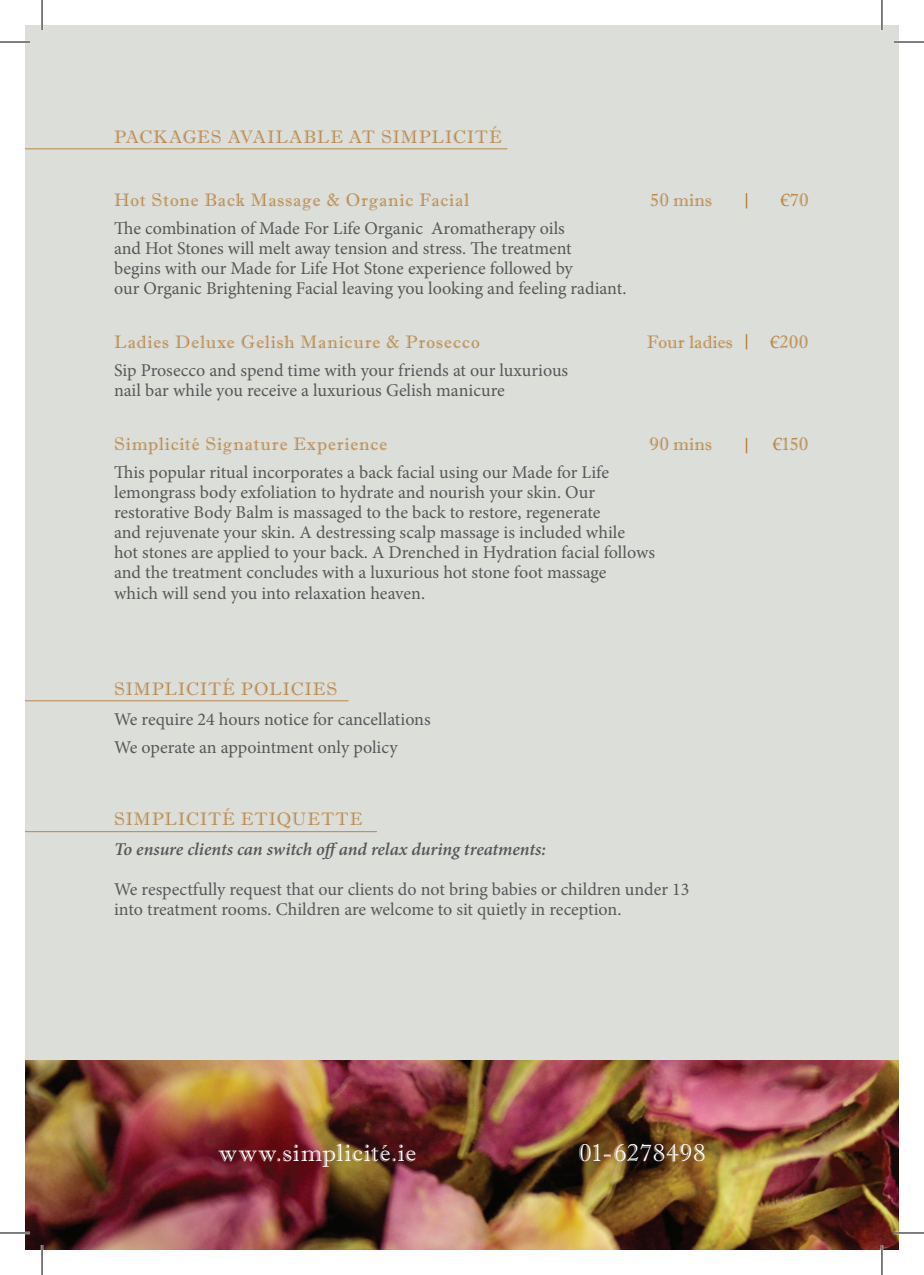
<style>
.page{position:relative;width:924px;height:1275px;background:#fff}
.page>*{position:absolute;margin:0;border:0;box-sizing:border-box;transform-origin:0 0}
.t1{font:24.4px "Imprint MT Shadow";letter-spacing:.03em;color:#fff}
.t2{font:18px/20.2px "Minion Pro";letter-spacing:-.005em;color:#57585a}
.t3{font:18px "Imprint MT Shadow";letter-spacing:.045em;color:#b98747}
.t4{font:italic 600 18px "Minion Pro";letter-spacing:-.01em;color:#57585a}
.t5{font:18px "Imprint MT Shadow";letter-spacing:.01em;color:#b98747}
.s1{font-family:"Book Antiqua"}
</style>
<div class="page">
<div style="left:25px;top:25px;width:873px;height:1225px;background:#dcded9"></div>
<img style="left:25px;top:1060px;width:873px;height:190px">
<hr style="left:25px;top:148px;width:482px;height:1px;background:#b98747">
<hr style="left:25px;top:700px;width:323px;height:1px;background:#b98747">
<hr style="left:25px;top:831px;width:351px;height:1px;background:#b98747">
<svg style="left:745px;top:334px;width:1px;height:15px"></svg>
<svg style="left:745px;top:438px;width:1px;height:15px"></svg>
<svg style="left:745px;top:193px;width:1px;height:15px"></svg>
<hr style="left:0;top:41px;width:30px;height:2px;background:#fff">
<hr style="left:893px;top:41px;width:30px;height:2px;background:#fff">
<hr style="left:0;top:1231px;width:30px;height:3px;background:#fff">
<hr style="left:893px;top:1231px;width:30px;height:3px;background:#fff">
<hr style="left:41px;top:0;width:2px;height:30px;background:#fff">
<hr style="left:41px;top:1245px;width:2px;height:30px;background:#fff">
<hr style="left:880px;top:0;width:2px;height:30px;background:#fff">
<hr style="left:880px;top:1245px;width:2px;height:30px;background:#fff">
<hr style="left:0;top:42px;width:30px;height:1px;background:#000">
<hr style="left:893px;top:42px;width:30px;height:1px;background:#000">
<hr style="left:0;top:1232px;width:30px;height:1px;background:#000">
<hr style="left:893px;top:1232px;width:30px;height:1px;background:#000">
<hr style="left:42px;top:0;width:1px;height:30px;background:#000">
<hr style="left:42px;top:1245px;width:1px;height:30px;background:#000">
<hr style="left:881px;top:0;width:1px;height:30px;background:#000">
<hr style="left:881px;top:1245px;width:1px;height:30px;background:#000">
<p class="t3" style="left:114px;top:126px;width:389px">PACKAGES AVAILABLE AT SIMPLICITÉ</p>
<p class="t3" style="left:114px;top:189px;width:356px">Hot Stone Back Massage &amp; Organic Facial</p>
<p class="t3" style="left:649px;top:189px;width:63px">50 mins</p>
<p class="t3" style="left:780px;top:189px;width:29px"><span class="s1">€</span>70</p>
<p class="t2" style="left:114px;top:219px;width:513px">The combination of Made For Life Organic Aromatherapy oils<br>and Hot Stones will melt away tension and stress. The treatment<br>begins with our Made for Life Hot Stone experience followed by<br>our Organic Brightening Facial leaving you looking and feeling radiant.</p>
<p class="t3" style="left:114px;top:331px;width:367px">Ladies Deluxe Gelish Manicure &amp; Prosecco</p>
<p class="t5" style="left:646px;top:331px;width:87px">Four ladies</p>
<p class="t3" style="left:770px;top:331px;width:39px"><span class="s1">€</span>200</p>
<p class="t2" style="left:114px;top:360px;width:455px">Sip Prosecco and spend time with your friends at our luxurious nail bar while you receive a luxurious Gelish manicure</p>
<p class="t3" style="left:114px;top:433px;width:274px">Simplicité Signature Experience</p>
<p class="t3" style="left:649px;top:433px;width:64px">90 mins</p>
<p class="t3" style="left:772px;top:433px;width:36px"><span class="s1">€</span>150</p>
<p class="t2" style="left:114px;top:462px;width:542px">This popular ritual incorporates a back facial using our Made for Life lemongrass body exfoliation to hydrate and nourish your skin. Our restorative Body Balm is massaged to the back to restore, regenerate<br>and rejuvenate your skin. A destressing scalp massage is included while<br>hot stones are applied to your back. A Drenched in Hydration facial follows and the treatment concludes with a luxurious hot stone foot massage which will send you into relaxation heaven.</p>
<p class="t3" style="left:114px;top:679px;width:225px">SIMPLICITÉ POLICIES</p>
<p class="t2" style="left:114px;top:705px;width:318px;line-height:28px">We require 24 hours notice for cancellations<br>We operate an appointment only policy</p>
<p class="t3" style="left:114px;top:808px;width:249px">SIMPLICITÉ ETIQUETTE</p>
<p class="t4" style="left:114px;top:836px;width:433px">To ensure clients can switch off and relax during treatments:</p>
<p class="t2" style="left:114px;top:879px;width:576px">We respectfully request that our clients do not bring babies or children under 13 into treatment rooms. Children are welcome to sit quietly in reception.</p>
<h1 class="t1" style="left:218px;top:1138px;width:199px">www.simplicité.ie</h1>
<h1 class="t1" style="left:578px;top:1138px;width:128px">01-6278498</h1>
</div>
